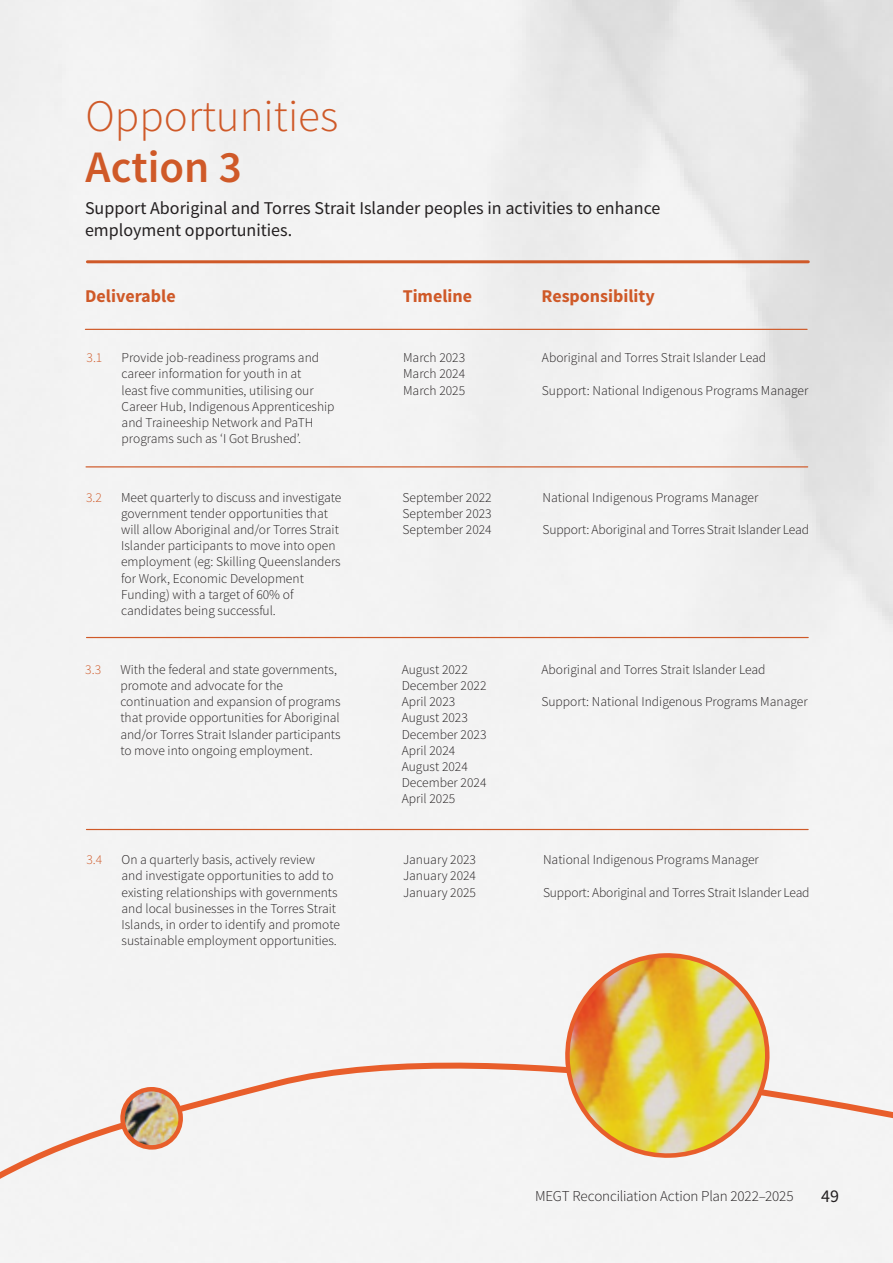
<style>
.page{position:relative;width:893px;height:1263px;background:#fff}
.page>*{position:absolute;margin:0;border:0;box-sizing:border-box;transform-origin:0 0}
.t1{font:300 45px "Source Sans Pro";color:#cf5928}
.t2{font:600 45px "Source Sans Pro";color:#cf5928}
.Table_body_regular{font:18px/21.6px "Source Sans Pro";color:#231f20}
.t3{font:700 18px "Source Sans Pro";color:#cf5928}
.t4{font:300 15px "Source Sans Pro";letter-spacing:-.01em;color:#231f20}
.Table_body_regular-2{font:300 13.5px/16.2px "Source Sans Pro";color:#231f20}
.Table_body_regular-3{font:300 13.5px "Source Sans Pro";color:#cf5928}
</style>
<div class="page">
<img style="left:0;top:0;width:893px;height:1026px">
<div style="left:0;top:1026px;width:893px;height:237px;background:#f4f4f4"></div>
<img style="left:118px;top:1084px;width:68px;height:68px">
<svg style="left:561px;top:949px;width:212px;height:211px"></svg>
<hr style="left:87px;top:260px;width:721px;height:3px;background:#cf5928">
<hr style="left:85px;top:329px;width:722px;height:1px;background:#cf5928">
<hr style="left:86px;top:466px;width:722px;height:1px;background:#cf5928">
<hr style="left:87px;top:637px;width:721px;height:1px;background:#cf5928">
<hr style="left:86px;top:829px;width:722px;height:1px;background:#cf5928">
<p class="t1" style="left:86px;top:89px;width:254px">Opportunities</p>
<p class="t2" style="left:86px;top:139px;width:158px">Action 3</p>
<p class="Table_body_regular" style="left:85px;top:198px;width:577px">Support Aboriginal and Torres Strait Islander peoples in activities to enhance employment opportunities.</p>
<p class="t3" style="left:85px;top:285px;width:92px">Deliverable</p>
<p class="t3" style="left:403px;top:285px;width:71px">Timeline</p>
<p class="t3" style="left:541px;top:285px;width:115px">Responsibility</p>
<p class="Table_body_regular-3" style="left:87px;top:349px;width:17px">3.1</p>
<p class="Table_body_regular-2" style="left:122px;top:350px;width:214px">Provide job-readiness programs and career information for youth in at<br>least five communities, utilising our Career Hub, Indigenous Apprenticeship and Traineeship Network and PaTH programs such as ‘I Got Brushed’.</p>
<p class="Table_body_regular-2" style="left:403px;top:350px;width:64px">March 2023</p>
<p class="Table_body_regular-2" style="left:403px;top:366px;width:64px">March 2024</p>
<p class="Table_body_regular-2" style="left:403px;top:382px;width:64px">March 2025</p>
<p class="Table_body_regular-2" style="left:542px;top:350px;width:226px">Aboriginal and Torres Strait Islander Lead</p>
<p class="Table_body_regular-2" style="left:542px;top:382px;width:268px">Support: National Indigenous Programs Manager</p>
<p class="Table_body_regular-3" style="left:86px;top:489px;width:17px">3.2</p>
<p class="Table_body_regular-2" style="left:121px;top:489px;width:222px">Meet quarterly to discuss and investigate government tender opportunities that will allow Aboriginal and/or Torres Strait Islander participants to move into open employment (eg: Skilling Queenslanders for Work, Economic Development Funding) with a target of 60% of candidates being successful.</p>
<p class="Table_body_regular-2" style="left:403px;top:489px;width:91px">September 2022</p>
<p class="Table_body_regular-2" style="left:403px;top:505px;width:91px">September 2023</p>
<p class="Table_body_regular-2" style="left:403px;top:521px;width:91px">September 2024</p>
<p class="Table_body_regular-2" style="left:542px;top:489px;width:217px">National Indigenous Programs Manager</p>
<p class="Table_body_regular-2" style="left:542px;top:521px;width:268px">Support: Aboriginal and Torres Strait Islander Lead</p>
<p class="Table_body_regular-3" style="left:85px;top:661px;width:17px">3.3</p>
<p class="Table_body_regular-2" style="left:120px;top:661px;width:222px">With the federal and state governments, promote and advocate for the continuation and expansion of programs that provide opportunities for Aboriginal and/or Torres Strait Islander participants to move into ongoing employment.</p>
<p class="Table_body_regular-2" style="left:402px;top:661px;width:68px">August 2022</p>
<p class="Table_body_regular-2" style="left:402px;top:677px;width:86px">December 2022</p>
<p class="Table_body_regular-2" style="left:402px;top:694px;width:55px">April 2023</p>
<p class="Table_body_regular-2" style="left:402px;top:710px;width:68px">August 2023</p>
<p class="Table_body_regular-2" style="left:402px;top:726px;width:86px">December 2023</p>
<p class="Table_body_regular-2" style="left:402px;top:742px;width:55px">April 2024</p>
<p class="Table_body_regular-2" style="left:402px;top:758px;width:68px">August 2024</p>
<p class="Table_body_regular-2" style="left:402px;top:775px;width:86px">December 2024</p>
<p class="Table_body_regular-2" style="left:402px;top:791px;width:55px">April 2025</p>
<p class="Table_body_regular-2" style="left:541px;top:661px;width:226px">Aboriginal and Torres Strait Islander Lead</p>
<p class="Table_body_regular-2" style="left:541px;top:694px;width:268px">Support: National Indigenous Programs Manager</p>
<p class="Table_body_regular-3" style="left:86px;top:851px;width:17px">3.4</p>
<p class="Table_body_regular-2" style="left:122px;top:852px;width:220px">On a quarterly basis, actively review<br>and investigate opportunities to add to existing relationships with governments and local businesses in the Torres Strait Islands, in order to identify and promote sustainable employment opportunities.</p>
<p class="Table_body_regular-2" style="left:403px;top:852px;width:75px">January 2023</p>
<p class="Table_body_regular-2" style="left:403px;top:868px;width:75px">January 2024</p>
<p class="Table_body_regular-2" style="left:403px;top:884px;width:75px">January 2025</p>
<p class="Table_body_regular-2" style="left:543px;top:852px;width:217px">National Indigenous Programs Manager</p>
<p class="Table_body_regular-2" style="left:543px;top:884px;width:268px">Support: Aboriginal and Torres Strait Islander Lead</p>
<p class="t4" style="left:535px;top:1187px;width:260px">MEGT Reconciliation Action Plan 2022–2025</p>
<p class="Table_body_regular" style="left:821px;top:1185px;width:19px">49</p>
</div>
